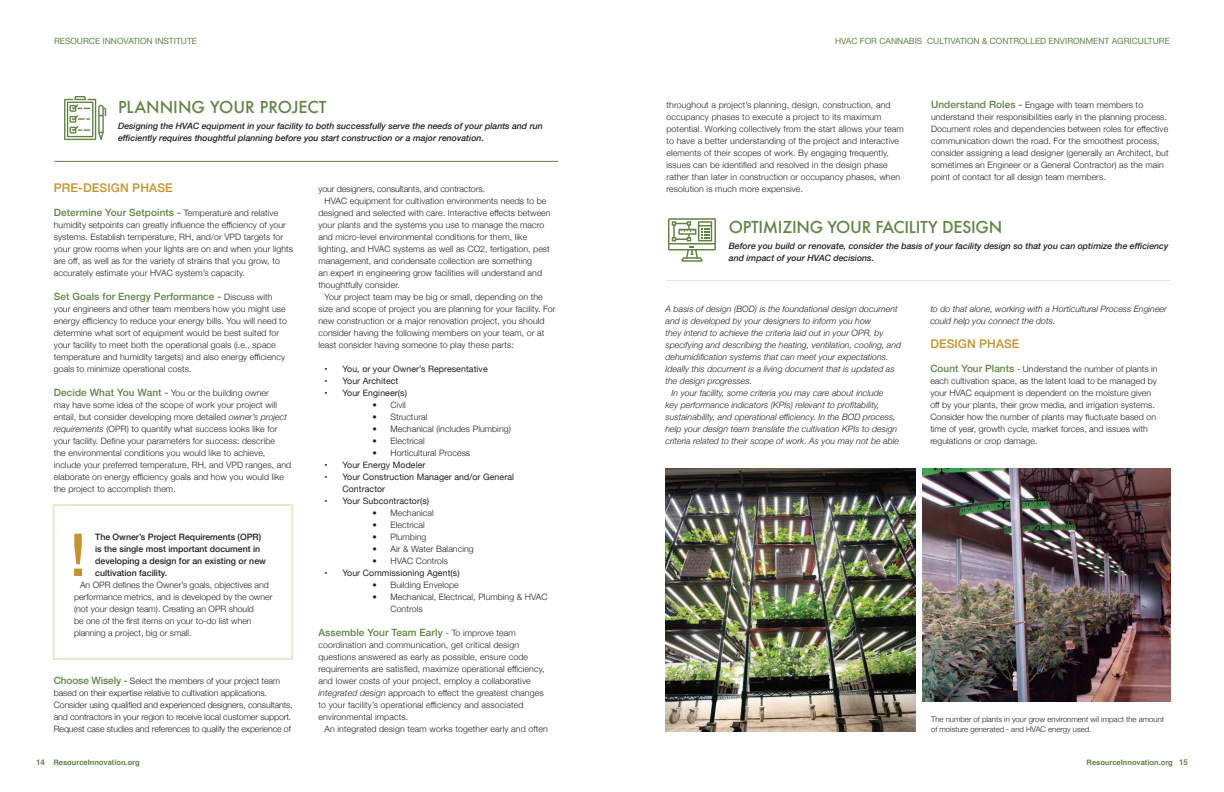
<style>
.page{position:relative;width:1224px;height:792px;background:#fff}
.page>*{position:absolute;margin:0;border:0;box-sizing:border-box;transform-origin:0 0}
.New_Paragraph{font:500 59.2px "Helvetica Neue";color:#c6932b}
.t1{font:500 16px "Futura";letter-spacing:-.02em;color:#618444}
.t2{font:500 16px "Futura";color:#618444}
.New_Paragraph-2{font:500 12px "Helvetica Neue";letter-spacing:.01em;color:#c6932b}
.New_Paragraph-3{font:500 10px "Helvetica Neue";letter-spacing:.01em;color:#618444}
.New_Paragraph-4{font:300 8.8px/12px "Helvetica Neue";letter-spacing:.01em;color:#231f20}
.New_Paragraph-5{font:italic 300 8.8px/12px "Helvetica Neue";letter-spacing:.005em;color:#231f20}
.New_Paragraph-6{font:300 8.8px/12px "Helvetica Neue";letter-spacing:-.01em;color:#231f20}
.New_Paragraph-7{font:italic 500 8.8px/12px "Helvetica Neue";color:#231f20}
.t3{font:8.8px/12px "Helvetica Neue";letter-spacing:.01em;color:#231f20}
.New_Paragraph-8{font:500 8.8px/12px "Helvetica Neue";color:#231f20}
.t4{font:8.5px "Helvetica Neue";color:#618444}
.New_Paragraph-9{font:300 7.8px/10px "Helvetica Neue";color:#231f20}
.t5{font:700 7.5px "Helvetica";color:#618444}
.s1{font-style:normal}
.s2{font-weight:300;font-size:8.8px;color:#231f20}
.s3{font-weight:500;font-size:10px;color:#618444}
.s4{font-style:italic}
.s5{font-size:8px}
</style>
<div class="page">
<hr style="left:54px;top:161px;width:504px;height:1px;background:#618444">
<svg style="left:64px;top:96px;width:42px;height:44px"></svg>
<hr style="left:666px;top:280px;width:504px;height:1px;background:#618444">
<svg style="left:668px;top:218px;width:48px;height:44px"></svg>
<img style="left:922px;top:468px;width:248px;height:234px">
<img style="left:666px;top:468px;width:250px;height:264px">
<p class="t4" style="left:54px;top:35px;width:145px">RESOURCE INNOVATION INSTITUTE</p>
<p class="t4" style="left:835px;top:35px;width:336px">HVAC FOR CANNABIS CULTIVATION &amp; CONTROLLED ENVIRONMENT AGRICULTURE</p>
<p class="t2" style="left:118px;top:96px;width:210px">PLANNING YOUR PROJECT</p>
<p class="New_Paragraph-7" style="left:118px;top:120px;width:426px">Designing the HVAC equipment in your facility to both successfully serve the needs of your plants and run efficiently requires thoughtful planning before you start construction or a major renovation<span class="s1">.</span></p>
<p class="New_Paragraph-2" style="left:54px;top:178px;width:120px">PRE-DESIGN PHASE</p>
<p class="New_Paragraph-3" style="left:54px;top:204px;width:226px">Determine Your Setpoints - <span class="s2">Temperature and relative</span></p>
<p class="New_Paragraph-4" style="left:54px;top:218px;width:241px">humidity setpoints can greatly influence the efficiency of your systems. Establish temperature, RH, and/or VPD targets for your grow rooms when your lights are on and when your lights are off, as well as for the variety of strains that you grow, to accurately estimate your HVAC system’s capacity.</p>
<p class="New_Paragraph-3" style="left:54px;top:288px;width:220px">Set Goals for Energy Performance - <span class="s2">Discuss with</span></p>
<p class="New_Paragraph-4" style="left:54px;top:302px;width:235px">your engineers and other team members how you might use energy efficiency to reduce your energy bills. You will need to determine what sort of equipment would be best suited for your facility to meet both the operational goals (i.e., space temperature and humidity targets) and also energy efficiency goals to minimize operational costs.</p>
<p class="New_Paragraph-4" style="left:54px;top:386px;width:239px"><span class="s3">Decide What You Want -</span> You or the building owner<br>may have some idea of the scope of work your project will entail, but consider developing more detailed <span class="s4">owner’s project requirements</span> (OPR) to quantify what success looks like for your facility. Define your parameters for success: describe<br>the environmental conditions you would like to achieve, include your preferred temperature, RH, and VPD ranges, and elaborate on energy efficiency goals and how you would like the project to accomplish them.</p>
<p class="New_Paragraph" style="left:70px;top:507px;width:18px">!</p>
<p class="New_Paragraph-8" style="left:95px;top:530px;width:172px">The Owner’s Project Requirements (OPR) is the single most important document in developing a design for an existing or new cultivation facility.</p>
<p class="New_Paragraph-4" style="left:74px;top:578px;width:200px;text-indent:6px">An OPR defines the Owner’s goals, objectives and performance metrics, and is developed by the owner (not your design team). Creating an OPR should<br>be one of the first items on your to-do list when planning a project, big or small.</p>
<p class="New_Paragraph-6" style="left:54px;top:674px;width:240px"><span class="s3">Choose Wisely -</span> Select the members of your project team based on their expertise relative to cultivation applications.<br>Consider using qualified and experienced designers, consultants, and contractors in your region to receive local customer support.<br>Request case studies and references to qualify the experience of</p>
<p class="New_Paragraph-6" style="left:318px;top:182px;width:168px">your designers, consultants, and contractors.</p>
<p class="New_Paragraph-4" style="left:318px;top:194px;width:234px;text-indent:6px">HVAC equipment for cultivation environments needs to be designed and selected with care. Interactive effects between your plants and the systems you use to manage the macro and micro-level environmental conditions for them, like lighting, and HVAC systems as well as CO2, fertigation, pest management, and condensate collection are something<br>an expert in engineering grow facilities will understand and thoughtfully consider.</p>
<p class="New_Paragraph-4" style="left:318px;top:290px;width:239px;text-indent:6px">Your project team may be big or small, depending on the size and scope of project you are planning for your facility. For new construction or a major renovation project, you should consider having the following members on your team, or at least consider having someone to play these parts:</p>
<p class="t3" style="left:324px;top:363px;width:165px">• You, or your Owner’s Representative</p>
<p class="t3" style="left:324px;top:375px;width:75px">• Your Architect</p>
<p class="t3" style="left:324px;top:387px;width:84px">• Your Engineer(s)</p>
<p class="New_Paragraph-4" style="left:372px;top:398px;width:35px">• Civil</p>
<p class="New_Paragraph-4" style="left:372px;top:410px;width:57px">• Structural</p>
<p class="New_Paragraph-4" style="left:372px;top:422px;width:140px">• Mechanical (includes Plumbing)</p>
<p class="New_Paragraph-4" style="left:372px;top:434px;width:54px">• Electrical</p>
<p class="New_Paragraph-4" style="left:372px;top:446px;width:99px">• Horticultural Process</p>
<p class="t3" style="left:324px;top:459px;width:103px">• Your Energy Modeler</p>
<p class="t3" style="left:342px;top:471px;width:173px;text-indent:-18px">• Your Construction Manager and/or General<br>Contractor</p>
<p class="t3" style="left:324px;top:495px;width:106px">• Your Subcontractor(s)</p>
<p class="New_Paragraph-4" style="left:372px;top:506px;width:63px">• Mechanical</p>
<p class="New_Paragraph-4" style="left:372px;top:518px;width:54px">• Electrical</p>
<p class="New_Paragraph-4" style="left:372px;top:530px;width:55px">• Plumbing</p>
<p class="New_Paragraph-4" style="left:372px;top:542px;width:103px">• Air &amp; Water Balancing</p>
<p class="New_Paragraph-4" style="left:372px;top:554px;width:77px">• HVAC Controls</p>
<p class="t3" style="left:324px;top:567px;width:137px">• Your Commissioning Agent(s)</p>
<p class="New_Paragraph-4" style="left:372px;top:578px;width:88px">• Building Envelope</p>
<p class="New_Paragraph-4" style="left:390px;top:590px;width:159px;text-indent:-18px">• Mechanical, Electrical, Plumbing &amp; HVAC<br>Controls</p>
<p class="New_Paragraph-3" style="left:318px;top:624px;width:199px">Assemble Your Team Early <span class="s2">- To improve team</span></p>
<p class="New_Paragraph-4" style="left:318px;top:638px;width:228px">coordination and communication, get critical design questions answered as early as possible, ensure code requirements are satisfied, maximize operational efficiency, and lower costs of your project, employ a collaborative <span class="s4">integrated design</span> approach to effect the greatest changes to your facility’s operational efficiency and associated environmental impacts.</p>
<p class="New_Paragraph-4" style="left:324px;top:722px;width:225px">An integrated design team works together early and often</p>
<p class="New_Paragraph-4" style="left:666px;top:98px;width:239px">throughout a project’s planning, design, construction, and occupancy phases to execute a project to its maximum potential. Working collectively from the start allows your team to have a better understanding of the project and interactive elements of their scopes of work. By engaging frequently, issues can be identified and resolved in the design phase rather than later in construction or occupancy phases, when resolution is much more expensive.</p>
<p class="New_Paragraph-4" style="left:931px;top:98px;width:239px"><span class="s3">Understand Roles -</span> Engage with team members to understand their responsibilities early in the planning process.<br>Document roles and dependencies between roles for effective communication down the road. For the smoothest process, consider assigning a lead designer (generally an Architect, but sometimes an Engineer or a General Contractor) as the main point of contact for all design team members.</p>
<p class="t1" style="left:729px;top:216px;width:275px">OPTIMIZING YOUR FACILITY DESIGN</p>
<p class="New_Paragraph-7" style="left:729px;top:239px;width:441px">Before you build or renovate, consider the basis of your facility design so that you can optimize the efficiency and impact of your HVAC decisions.</p>
<p class="New_Paragraph-5" style="left:666px;top:302px;width:237px">A basis of design (BOD) is the foundational design document and is developed by your designers to inform you how<br>they intend to achieve the criteria laid out in your OPR, by specifying and describing the heating, ventilation, cooling, and dehumidification systems that can meet your expectations.<br>Ideally this document is a living document that is updated as the design progresses.</p>
<p class="New_Paragraph-5" style="left:666px;top:386px;width:235px;text-indent:6px">In your facility, some criteria you may care about include<br>key performance indicators (KPIs) relevant to profitability, sustainability, and operational efficiency. In the BOD process, help your design team translate the cultivation KPIs to design criteria related to their scope of work. As you may not be able</p>
<p class="New_Paragraph-5" style="left:930px;top:302px;width:238px">to do that alone, working with a Horticultural Process Engineer could help you connect the dots.</p>
<p class="New_Paragraph-2" style="left:930px;top:334px;width:91px">DESIGN PHASE</p>
<p class="New_Paragraph-4" style="left:930px;top:362px;width:229px"><span class="s3">Count Your Plants</span> - Understand the number of plants in each cultivation space, as the latent load to be managed by your HVAC equipment is dependent on the moisture given off by your plants, their grow media, and irrigation systems.<br>Consider how the number of plants may fluctuate based on time of year, growth cycle, market forces, and issues with regulations or crop damage.</p>
<p class="New_Paragraph-9" style="left:931px;top:714px;width:235px">The number of plants in your grow environment wil impact the amount of moisture generated - and HVAC energy used.</p>
<p class="t5" style="left:36px;top:756px;width:105px"><span class="s5">14</span> ResourceInnovation.org</p>
<p class="t5" style="left:1087px;top:756px;width:103px">ResourceInnovation.org <span class="s5">15</span></p>
</div>
